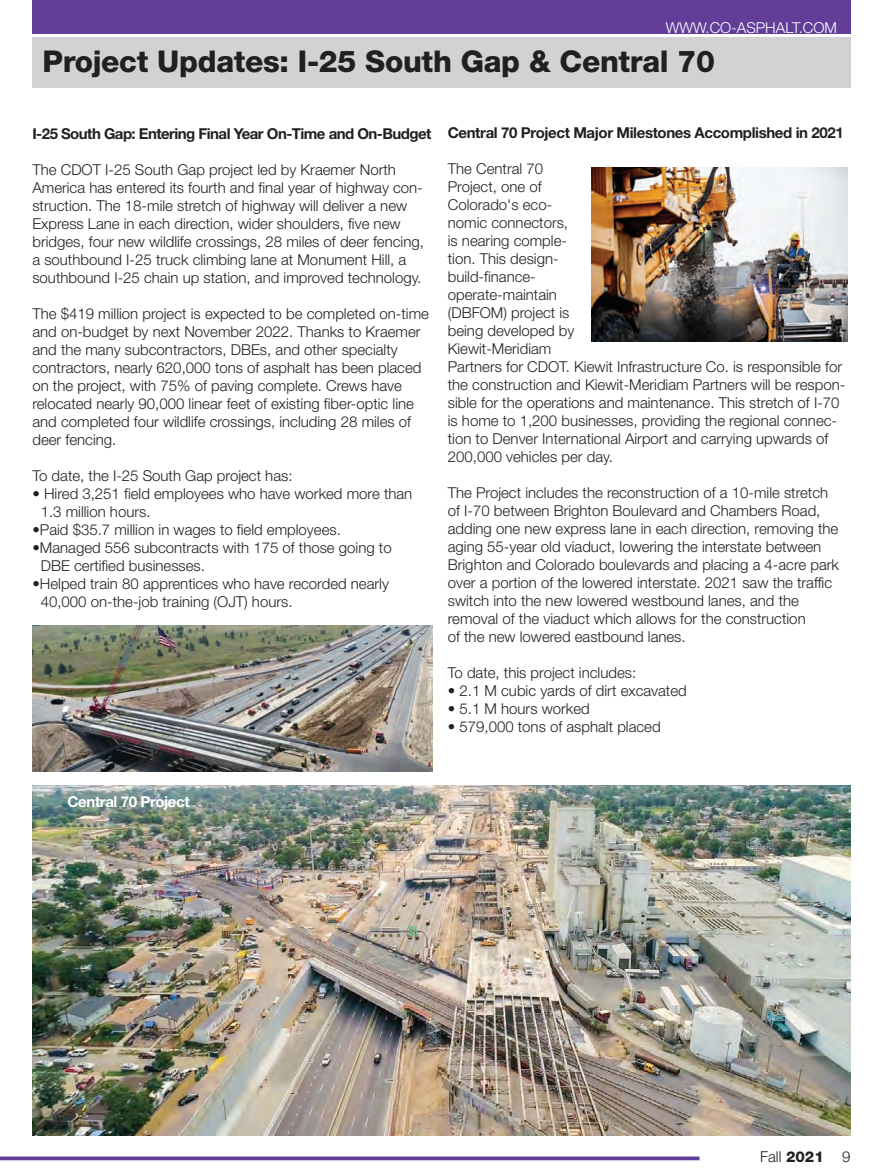
<style>
.page{position:relative;width:883px;height:1175px;background:#fff}
.page>*{position:absolute;margin:0;border:0;box-sizing:border-box;transform-origin:0 0}
.t1{font:800 30px "Helvetica Neue";letter-spacing:-.01em;color:#231f20}
.t2{font:300 15px/18px "Helvetica Neue";color:#231f20}
.t3{font:700 15px "Helvetica Neue";letter-spacing:-.025em;color:#231f20}
.t4{font:300 15px "Helvetica Neue";color:#fff}
.t5{font:700 15px "Helvetica Neue";letter-spacing:-.025em;color:#fff}
.s1{font-weight:800}
</style>
<div class="page">
<img style="left:32px;top:625px;width:400px;height:146px">
<svg style="left:0;top:1156px;width:699px;height:4px;background:#7758a7"></svg>
<div style="left:32px;top:0;width:819px;height:34px;background:#623e99"></div>
<div style="left:32px;top:38px;width:819px;height:50px;background:#d1d2d4"></div>
<img style="left:32px;top:785px;width:819px;height:350px">
<img style="left:591px;top:167px;width:257px;height:174px">
<p class="t4" style="left:666px;top:18px;width:173px">WWW.CO-ASPHALT.COM</p>
<h1 class="t1" style="left:43px;top:51px;width:674px">Project Updates: I-25 South Gap &amp; Central 70</h1>
<p class="t3" style="left:32px;top:128px;width:401px">I-25 South Gap: Entering Final Year On-Time and On-Budget</p>
<p class="t2" style="left:32px;top:160px;width:393px">The CDOT I-25 South Gap project led by Kraemer North America has entered its fourth and final year of highway con&shy;struction. The 18-mile stretch of highway will deliver a new Express Lane in each direction, wider shoulders, five new bridges, four new wildlife crossings, 28 miles of deer fencing, a southbound I-25 truck climbing lane at Monument Hill, a southbound I-25 chain up station, and improved technology.</p>
<p class="t2" style="left:32px;top:304px;width:398px">The $419 million project is expected to be completed on-time and on-budget by next November 2022. Thanks to Kraemer and the many subcontractors, DBEs, and other specialty contractors, nearly 620,000 tons of asphalt has been placed on the project, with 75% of paving complete. Crews have relocated nearly 90,000 linear feet of existing fiber-optic line and completed four wildlife crossings, including 28 miles of deer fencing.</p>
<p class="t2" style="left:32px;top:466px;width:262px">To date, the I-25 South Gap project has:</p>
<p class="t2" style="left:41px;top:484px;width:373px;text-indent:-8px">• Hired 3,251 field employees who have worked more than<br>1.3 million hours.</p>
<p class="t2" style="left:32px;top:520px;width:310px">•Paid $35.7 million in wages to field employees.</p>
<p class="t2" style="left:41px;top:538px;width:352px;text-indent:-8px">•Managed 556 subcontracts with 175 of those going to<br>DBE certified businesses.</p>
<p class="t2" style="left:41px;top:574px;width:350px;text-indent:-8px">•Helped train 80 apprentices who have recorded nearly<br>40,000 on-the-job training (OJT) hours.</p>
<p class="t3" style="left:448px;top:127px;width:397px">Central 70 Project Major Milestones Accomplished in 2021</p>
<p class="t2" style="left:448px;top:159px;width:399px">The Central 70<br>Project, one of<br>Colorado's eco-<br>nomic connectors,<br>is nearing comple-<br>tion. This design-<br>build-finance-<br>operate-maintain<br>(DBFOM) project is<br>being developed by<br>Kiewit-Meridiam<br>Partners for CDOT. Kiewit Infrastructure Co. is responsible for the construction and Kiewit-Meridiam Partners will be respon&shy;sible for the operations and maintenance. This stretch of I-70 is home to 1,200 businesses, providing the regional connec&shy;tion to Denver International Airport and carrying upwards of<br>200,000 vehicles per day.</p>
<p class="t2" style="left:448px;top:483px;width:393px">The Project includes the reconstruction of a 10-mile stretch of I-70 between Brighton Boulevard and Chambers Road, adding one new express lane in each direction, removing the aging 55-year old viaduct, lowering the interstate between Brighton and Colorado boulevards and placing a 4-acre park over a portion of the lowered interstate. 2021 saw the traffic switch into the new lowered westbound lanes, and the removal of the viaduct which allows for the construction<br>of the new lowered eastbound lanes.</p>
<p class="t2" style="left:448px;top:663px;width:190px">To date, this project includes:</p>
<p class="t2" style="left:448px;top:681px;width:240px">• 2.1 M cubic yards of dirt excavated</p>
<p class="t2" style="left:448px;top:699px;width:143px">• 5.1 M hours worked</p>
<p class="t2" style="left:448px;top:717px;width:214px">• 579,000 tons of asphalt placed</p>
<p class="t5" style="left:68px;top:795px;width:124px">Central 70 Project</p>
<p class="t2" style="left:760px;top:1146px;width:92px">Fall <span class="s1">2021</span> 9</p>
</div>
